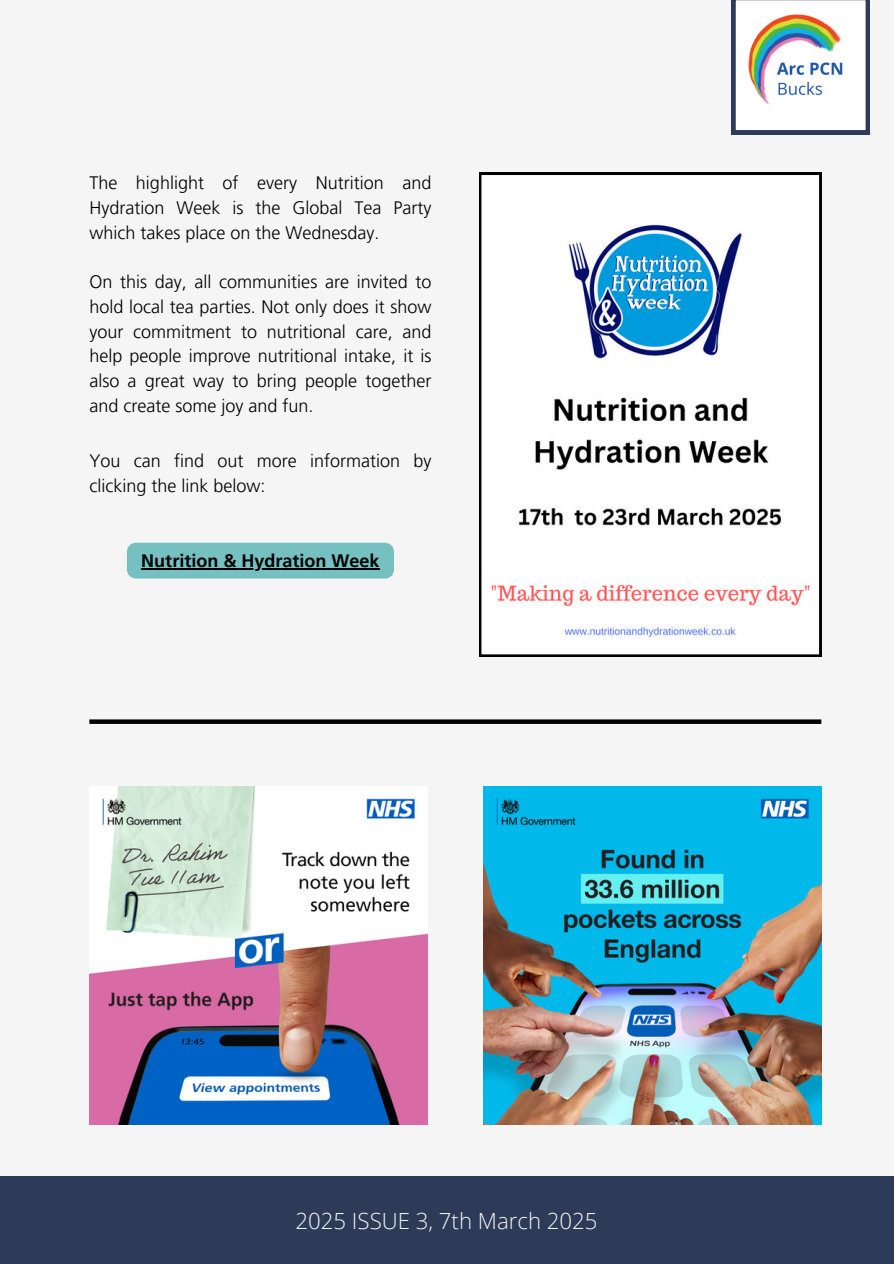
<style>
.page{position:relative;width:894px;height:1264px;background:#fff}
.page>*{position:absolute;margin:0;border:0;box-sizing:border-box;transform-origin:0 0}
.t1{font:300 22.2px "Open Sans";color:#f5f5f5}
.t2{font:300 18px/24.8px "Frutiger LT Pro";color:#000;text-align:justify}
.t3{font:700 18px "Frutiger LT Pro";color:#000}
</style>
<div class="page">
<div style="left:0;top:0;width:893px;height:1263px;background:#f5f5f5"></div>
<div style="left:0;top:1176px;width:893px;height:87px;background:#2e3b58"></div>
<svg style="left:731px;top:0;width:138px;height:134px"></svg>
<svg style="left:479px;top:173px;width:342px;height:483px"></svg>
<img style="left:89px;top:786px;width:338px;height:338px">
<img style="left:484px;top:786px;width:337px;height:338px">
<div style="left:127px;top:542px;width:267px;height:36px;background:#76c0c1"></div>
<hr style="left:141px;top:568px;width:238px;height:1px;background:#000">
<div style="left:89px;top:719px;width:732px;height:5px;background:#000"></div>
<p class="t2" style="left:89px;top:170px;width:343px">The highlight of every Nutrition and Hydration Week is the Global Tea Party which takes place on the Wednesday.</p>
<p class="t2" style="left:89px;top:269px;width:343px">On this day, all communities are invited to hold local tea parties. Not only does it show your commitment to nutritional care, and help people improve nutritional intake, it is also a great way to bring people together and create some joy and fun.</p>
<p class="t2" style="left:89px;top:448px;width:343px">You can find out more information by clicking the link below:</p>
<p class="t3" style="left:141px;top:549px;width:240px">Nutrition &amp; Hydration Week</p>
<p class="t1" style="left:295px;top:1205px;width:303px">2025 ISSUE 3, 7th March 2025</p>
</div>
